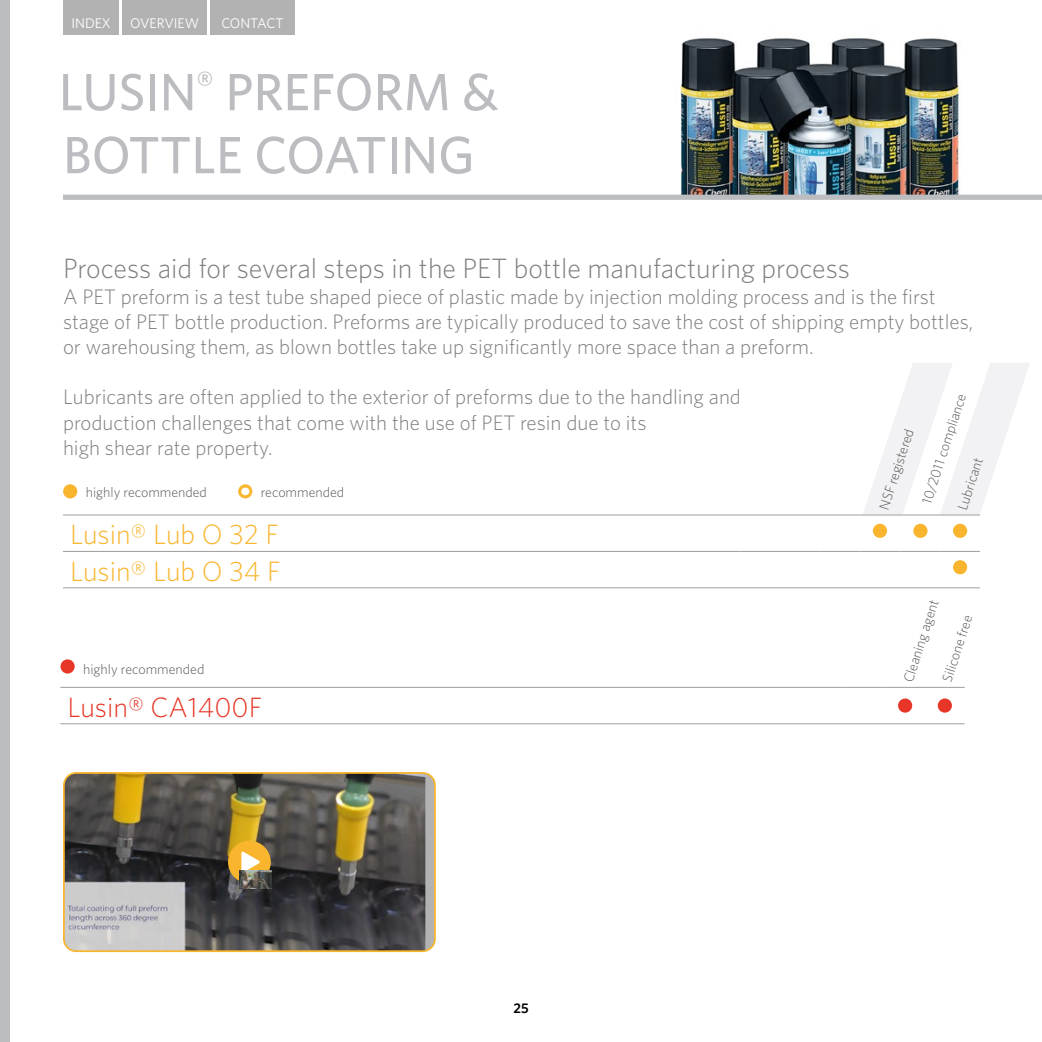
<style>
.page{position:relative;width:1042px;height:1042px;background:#fff}
.page>*{position:absolute;margin:0;border:0;box-sizing:border-box;transform-origin:0 0}
.t1{font:500 52.5px/63px "Whitney";color:#bcbdc0}
.t2{font:300 28px "Whitney";color:#7e7e7d}
.t3{font:300 28px/36.4px "Whitney";color:#f8b52d}
.t4{font:300 28px "Whitney";color:#e73628}
.t5{font:300 21px/25.2px "Whitney";color:#7e7e7d}
.t6{font:300 14px "Whitney";color:#575756}
.t7{font:14px "Whitney";color:#fff}
.t8{font:600 14px "Whitney";color:#000}
</style>
<div class="page">
<div style="left:64px;top:0;width:55px;height:35px;background:#b3b2b2"></div>
<div style="left:122px;top:0;width:85px;height:35px;background:#b3b2b2"></div>
<div style="left:210px;top:0;width:85px;height:35px;background:#b3b2b2"></div>
<div style="left:0;top:0;width:10px;height:1042px;background:#bcbdc0"></div>
<img style="left:656px;top:38px;width:386px;height:157px">
<div style="left:63px;top:195px;width:979px;height:5px;background:#bcbdc0"></div>
<div style="left:64px;top:485px;width:12px;height:12px;background:#f8b52d;border-radius:50%"></div>
<div style="left:63px;top:484px;width:14px;height:14px;border:2px solid #f8b52d;border-radius:50%"></div>
<div style="left:238px;top:484px;width:14px;height:14px;border:2px solid #f8b52d;border-radius:50%"></div>
<div style="left:239px;top:486px;width:12px;height:11px;border:2px solid #f8b52d;border-radius:50%"></div>
<svg style="left:862px;top:363px;width:168px;height:152px"></svg>
<hr style="left:63px;top:515px;width:677px;height:1px;background:#9d9d9c">
<hr style="left:740px;top:515px;width:40px;height:1px;background:#9d9d9c">
<hr style="left:780px;top:515px;width:39px;height:1px;background:#9d9d9c">
<hr style="left:819px;top:515px;width:40px;height:1px;background:#9d9d9c">
<hr style="left:859px;top:515px;width:41px;height:1px;background:#9d9d9c">
<hr style="left:900px;top:515px;width:40px;height:1px;background:#9d9d9c">
<hr style="left:940px;top:515px;width:40px;height:1px;background:#9d9d9c">
<hr style="left:63px;top:551px;width:677px;height:1px;background:#9d9d9c">
<hr style="left:740px;top:551px;width:40px;height:1px;background:#9d9d9c">
<hr style="left:780px;top:551px;width:39px;height:1px;background:#9d9d9c">
<hr style="left:819px;top:551px;width:40px;height:1px;background:#9d9d9c">
<hr style="left:859px;top:551px;width:41px;height:1px;background:#9d9d9c">
<hr style="left:900px;top:551px;width:40px;height:1px;background:#9d9d9c">
<hr style="left:940px;top:551px;width:40px;height:1px;background:#9d9d9c">
<hr style="left:63px;top:587px;width:677px;height:1px;background:#9d9d9c">
<hr style="left:740px;top:587px;width:40px;height:1px;background:#9d9d9c">
<hr style="left:780px;top:587px;width:39px;height:1px;background:#9d9d9c">
<hr style="left:819px;top:587px;width:40px;height:1px;background:#9d9d9c">
<hr style="left:859px;top:587px;width:41px;height:1px;background:#9d9d9c">
<hr style="left:900px;top:587px;width:40px;height:1px;background:#9d9d9c">
<hr style="left:940px;top:587px;width:40px;height:1px;background:#9d9d9c">
<div style="left:874px;top:525px;width:12px;height:12px;background:#f8b52d;border-radius:50%"></div>
<div style="left:873px;top:524px;width:14px;height:14px;border:2px solid #f8b52d;border-radius:50%"></div>
<div style="left:914px;top:525px;width:12px;height:12px;background:#f8b52d;border-radius:50%"></div>
<div style="left:913px;top:524px;width:14px;height:14px;border:2px solid #f8b52d;border-radius:50%"></div>
<div style="left:954px;top:525px;width:12px;height:12px;background:#f8b52d;border-radius:50%"></div>
<div style="left:953px;top:524px;width:14px;height:14px;border:2px solid #f8b52d;border-radius:50%"></div>
<div style="left:954px;top:561px;width:12px;height:12px;background:#f8b52d;border-radius:50%"></div>
<div style="left:953px;top:560px;width:14px;height:14px;border:2px solid #f8b52d;border-radius:50%"></div>
<div style="left:64px;top:773px;width:371px;height:178px;background:#b3b2b2;border-radius:12px"></div>
<img style="left:66px;top:775px;width:359px;height:174px">
<div style="left:63px;top:772px;width:373px;height:180px;border:2px solid #f8b52d;border-radius:12px"></div>
<div style="left:228px;top:840px;width:43px;height:43px;background:#f8b52d;border-radius:50%"></div>
<svg style="left:241px;top:851px;width:19px;height:20px"></svg>
<img style="left:239px;top:871px;width:33px;height:18px">
<hr style="left:60px;top:687px;width:706px;height:1px;background:#9d9d9c">
<hr style="left:766px;top:687px;width:40px;height:1px;background:#9d9d9c">
<hr style="left:845px;top:687px;width:40px;height:1px;background:#9d9d9c">
<hr style="left:885px;top:687px;width:40px;height:1px;background:#9d9d9c">
<hr style="left:925px;top:687px;width:39px;height:1px;background:#9d9d9c">
<hr style="left:806px;top:687px;width:39px;height:1px;background:#9d9d9c">
<hr style="left:60px;top:723px;width:706px;height:1px;background:#9d9d9c">
<hr style="left:766px;top:723px;width:40px;height:1px;background:#9d9d9c">
<hr style="left:806px;top:723px;width:39px;height:1px;background:#9d9d9c">
<hr style="left:845px;top:723px;width:40px;height:1px;background:#9d9d9c">
<hr style="left:885px;top:723px;width:40px;height:1px;background:#9d9d9c">
<hr style="left:925px;top:723px;width:39px;height:1px;background:#9d9d9c">
<div style="left:899px;top:699px;width:12px;height:13px;background:#e73628;border-radius:50%"></div>
<div style="left:898px;top:698px;width:14px;height:14px;border:2px solid #e73628;border-radius:50%"></div>
<div style="left:938px;top:699px;width:13px;height:13px;background:#e73628;border-radius:50%"></div>
<div style="left:938px;top:698px;width:14px;height:14px;border:2px solid #e73628;border-radius:50%"></div>
<div style="left:61px;top:660px;width:13px;height:12px;background:#e73628;border-radius:50%"></div>
<div style="left:61px;top:659px;width:14px;height:14px;border:2px solid #e73628;border-radius:50%"></div>
<p class="t7" style="left:71px;top:14px;width:41px">INDEX</p>
<p class="t7" style="left:130px;top:14px;width:71px">OVERVIEW</p>
<p class="t7" style="left:221px;top:14px;width:64px">CONTACT</p>
<h1 class="t1" style="left:59px;top:60px;width:441px">LUSIN<sup>®</sup> PREFORM &amp;<br>BOTTLE COATING</h1>
<h2 class="t2" style="left:63px;top:250px;width:788px">Process aid for several steps in the PET bottle manufacturing process</h2>
<p class="t5" style="left:63px;top:283px;width:912px">A PET preform is a test tube shaped piece of plastic made by injection molding process and is the first stage of PET bottle production. Preforms are typically produced to save the cost of shipping empty bottles, or warehousing them, as blown bottles take up significantly more space than a preform.</p>
<p class="t5" style="left:63px;top:384px;width:679px">Lubricants are often applied to the exterior of preforms due to the handling and production challenges that come with the use of PET resin due to its<br>high shear rate property.</p>
<p class="t6" style="left:917px;top:500px;width:117px;rotate:-72deg">10/2011 compliance</p>
<p class="t6" style="left:874px;top:506px;width:86px;rotate:-72deg">NSF registered</p>
<p class="t6" style="left:953px;top:506px;width:55px;rotate:-72deg">Lubricant</p>
<p class="t6" style="left:86px;top:482px;width:123px">highly recommended</p>
<p class="t6" style="left:261px;top:482px;width:85px">recommended</p>
<h2 class="t3" style="left:70px;top:515px;width:212px">Lusin® Lub O 32 F<br>Lusin® Lub O 34 F</h2>
<p class="t6" style="left:83px;top:659px;width:123px">highly recommended</p>
<h2 class="t4" style="left:67px;top:688px;width:196px">Lusin® CA1400F</h2>
<p class="t8" style="left:513px;top:998px;width:17px">25</p>
<p class="t6" style="left:899px;top:679px;width:87px;rotate:-72deg">Cleaning agent</p>
<p class="t6" style="left:937px;top:679px;width:71px;rotate:-72deg">Silicone free</p>
</div>
